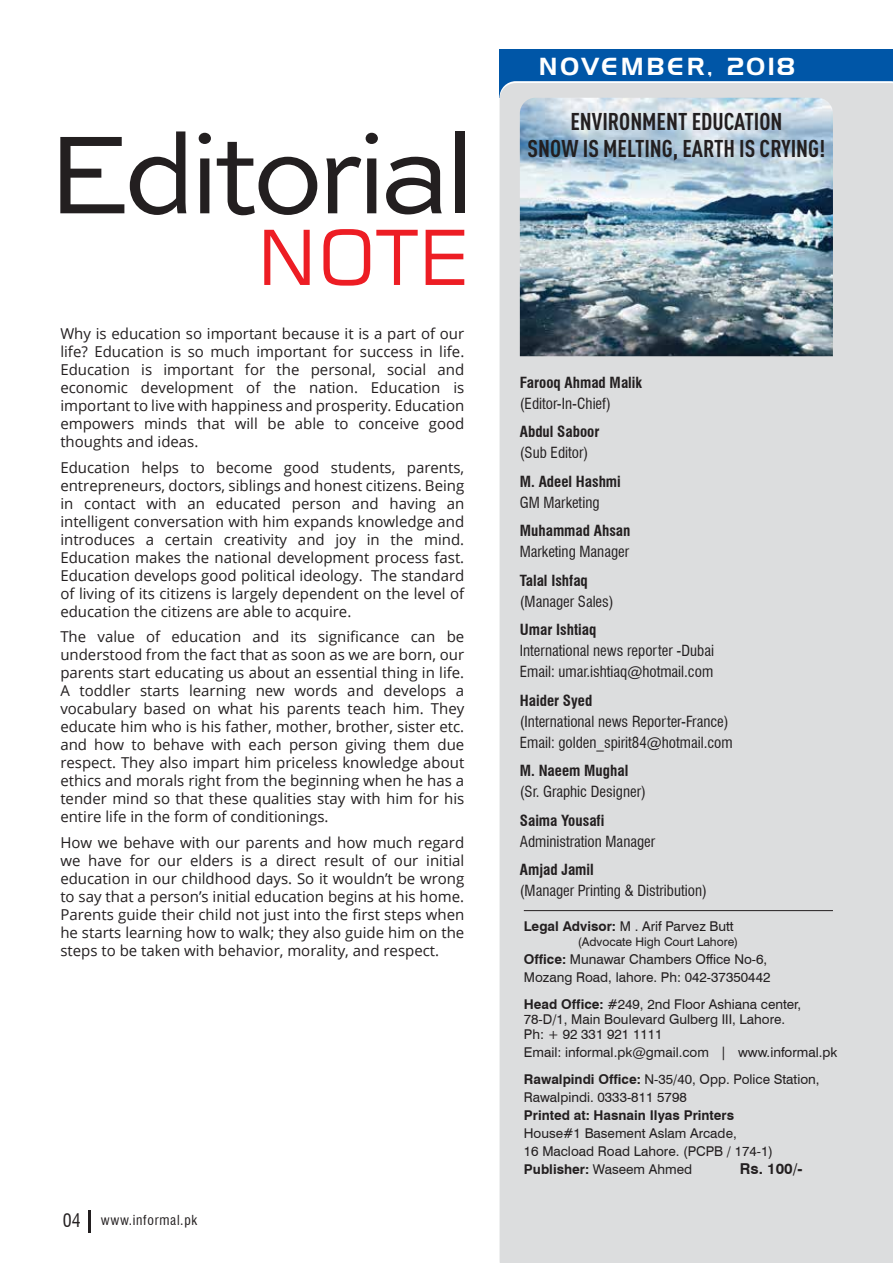
<style>
.page{position:relative;width:893px;height:1263px;background:#fff}
.page>*{position:absolute;margin:0;border:0;box-sizing:border-box;transform-origin:0 0}
.t1{font:700 24px/27.2px "DIN Cond";color:#231f20;text-align:center}
.t2{font:24px "Handel Gothic";letter-spacing:.12em;color:#fff}
.t3{font:15px/18px "Open Sans";color:#231f20;text-align:justify}
.t4{font:condensed 15px/21px "Swiss 721 BT";color:#231f20}
.t5{font:700 condensed 15px "Swiss 721 BT";color:#231f20}
.t6{font:700 15px "Swiss 721 BT";color:#231f20}
.t7{font:13.5px/18px "Swiss 721 BT";color:#231f20}
.t8{font:700 13.5px "Swiss 721 BT";color:#231f20}
.t9{font:condensed 13.5px "Swiss 721 BT";letter-spacing:.05em;color:#231f20}
.t10{font:12px "Swiss 721 BT";color:#231f20}
.s1{font-size:18px}
.s2{font-weight:700}
</style>
<div class="page">
<div style="left:500px;top:49px;width:393px;height:49px;background:#0056a7"></div>
<div style="left:500px;top:83px;width:393px;height:1180px;background:#dcddde"></div>
<svg style="left:60px;top:137px;width:64px;height:76px"></svg>
<svg style="left:130px;top:131px;width:56px;height:84px"></svg>
<svg style="left:199px;top:133px;width:12px;height:80px"></svg>
<svg style="left:217px;top:142px;width:100px;height:73px"></svg>
<svg style="left:326px;top:133px;width:52px;height:80px"></svg>
<svg style="left:386px;top:157px;width:56px;height:57px"></svg>
<div style="left:455px;top:131px;width:9px;height:82px;background:#231f20"></div>
<svg style="left:264px;top:230px;width:46px;height:55px"></svg>
<svg style="left:323px;top:229px;width:47px;height:57px"></svg>
<svg style="left:376px;top:230px;width:42px;height:55px"></svg>
<svg style="left:426px;top:230px;width:38px;height:55px"></svg>
<hr style="left:524px;top:910px;width:309px;height:1px;background:#231f20">
<hr style="left:88px;top:1210px;width:2px;height:22px;background:#231f20">
<img style="left:520px;top:98px;width:313px;height:258px">
<h1 class="t2" style="left:539px;top:55px;width:257px">NOVEMBER, 2018</h1>
<h1 class="t1" style="left:528px;top:107px;width:299px">ENVIRONMENT EDUCATION<br>SNOW IS MELTING, EARTH IS CRYING!</h1>
<p class="t3" style="left:60px;top:324px;width:405px">Why is education so important because it is a part of our life? Education is so much important for success in life.<br>Education is important for the personal, social and economic development of the nation. Education is important to live with happiness and prosperity. Education empowers minds that will be able to conceive good thoughts and ideas.</p>
<p class="t3" style="left:60px;top:458px;width:405px">Education helps to become good students, parents, entrepreneurs, doctors, siblings and honest citizens. Being in contact with an educated person and having an intelligent conversation with him expands knowledge and introduces a certain creativity and joy in the mind.<br>Education makes the national development process fast.<br>Education develops good political ideology. The standard of living of its citizens is largely dependent on the level of education the citizens are able to acquire.</p>
<p class="t3" style="left:60px;top:627px;width:405px">The value of education and its significance can be understood from the fact that as soon as we are born, our parents start educating us about an essential thing in life.<br>A toddler starts learning new words and develops a vocabulary based on what his parents teach him. They educate him who is his father, mother, brother, sister etc. and how to behave with each person giving them due respect. They also impart him priceless knowledge about ethics and morals right from the beginning when he has a tender mind so that these qualities stay with him for his entire life in the form of conditionings.</p>
<p class="t3" style="left:60px;top:833px;width:405px">How we behave with our parents and how much regard we have for our elders is a direct result of our initial education in our childhood days. So it wouldn’t be wrong to say that a person’s initial education begins at his home.<br>Parents guide their child not just into the first steps when he starts learning how to walk; they also guide him on the steps to be taken with behavior, morality, and respect.</p>
<p class="t9" style="left:63px;top:1212px;width:136px"><span class="s1">04</span> www.informal.pk</p>
<p class="t5" style="left:520px;top:373px;width:124px">Farooq Ahmad Malik</p>
<p class="t4" style="left:520px;top:393px;width:93px">(Editor-In-Chief)</p>
<p class="t5" style="left:520px;top:423px;width:81px">Abdul Saboor</p>
<p class="t4" style="left:520px;top:442px;width:70px">(Sub Editor)</p>
<p class="t5" style="left:520px;top:472px;width:103px">M. Adeel Hashmi</p>
<p class="t4" style="left:520px;top:492px;width:81px">GM Marketing</p>
<p class="t5" style="left:520px;top:522px;width:112px">Muhammad Ahsan</p>
<p class="t4" style="left:520px;top:541px;width:111px">Marketing Manager</p>
<p class="t5" style="left:520px;top:571px;width:70px">Talal Ishfaq</p>
<p class="t4" style="left:520px;top:591px;width:95px">(Manager Sales)</p>
<p class="t5" style="left:520px;top:621px;width:78px">Umar Ishtiaq</p>
<p class="t4" style="left:520px;top:640px;width:196px">International news reporter -Dubai<br>Email: umar.ishtiaq@hotmail.com</p>
<p class="t5" style="left:520px;top:691px;width:74px">Haider Syed</p>
<p class="t4" style="left:520px;top:711px;width:214px">(International news Reporter-France)<br>Email: golden_spirit84@hotmail.com</p>
<p class="t5" style="left:520px;top:762px;width:110px">M. Naeem Mughal</p>
<p class="t4" style="left:520px;top:781px;width:127px">(Sr. Graphic Designer)</p>
<p class="t5" style="left:520px;top:811px;width:86px">Saima Yousafi</p>
<p class="t4" style="left:520px;top:831px;width:137px">Administration Manager</p>
<p class="t5" style="left:520px;top:861px;width:75px">Amjad Jamil</p>
<p class="t4" style="left:520px;top:880px;width:189px">(Manager Printing &amp; Distribution)</p>
<p class="t7" style="left:524px;top:917px;width:211px"><span class="s2">Legal Advisor:</span> M . Arif Parvez Butt</p>
<p class="t10" style="left:578px;top:934px;width:162px">(Advocate High Court Lahore)</p>
<p class="t7" style="left:524px;top:950px;width:248px"><span class="s2">Office:</span> Munawar Chambers Office No-6,<br>Mozang Road, lahore. Ph: 042-37350442</p>
<p class="t7" style="left:524px;top:996px;width:279px;line-height:15px"><span class="s2">Head Office:</span> #249, 2nd Floor Ashiana center,<br>78-D/1, Main Boulevard Gulberg III, Lahore.<br>Ph: + 92 331 921 1111</p>
<p class="t7" style="left:524px;top:1038px;width:315px;line-height:27px">Email: informal.pk@gmail.com | www.informal.pk<br><span class="s2">Rawalpindi Office:</span> N-35/40, Opp. Police Station,</p>
<p class="t7" style="left:524px;top:1087px;width:165px">Rawalpindi. 0333-811 5798</p>
<p class="t8" style="left:524px;top:1106px;width:212px">Printed at: Hasnain Ilyas Printers</p>
<p class="t7" style="left:524px;top:1123px;width:251px">House#1 Basement Aslam Arcade,<br>16 Macload Road Lahore. (PCPB / 174-1)<br><span class="s2">Publisher:</span> Waseem Ahmed</p>
<p class="t6" style="left:740px;top:1159px;width:64px">Rs. 100/-</p>
</div>
